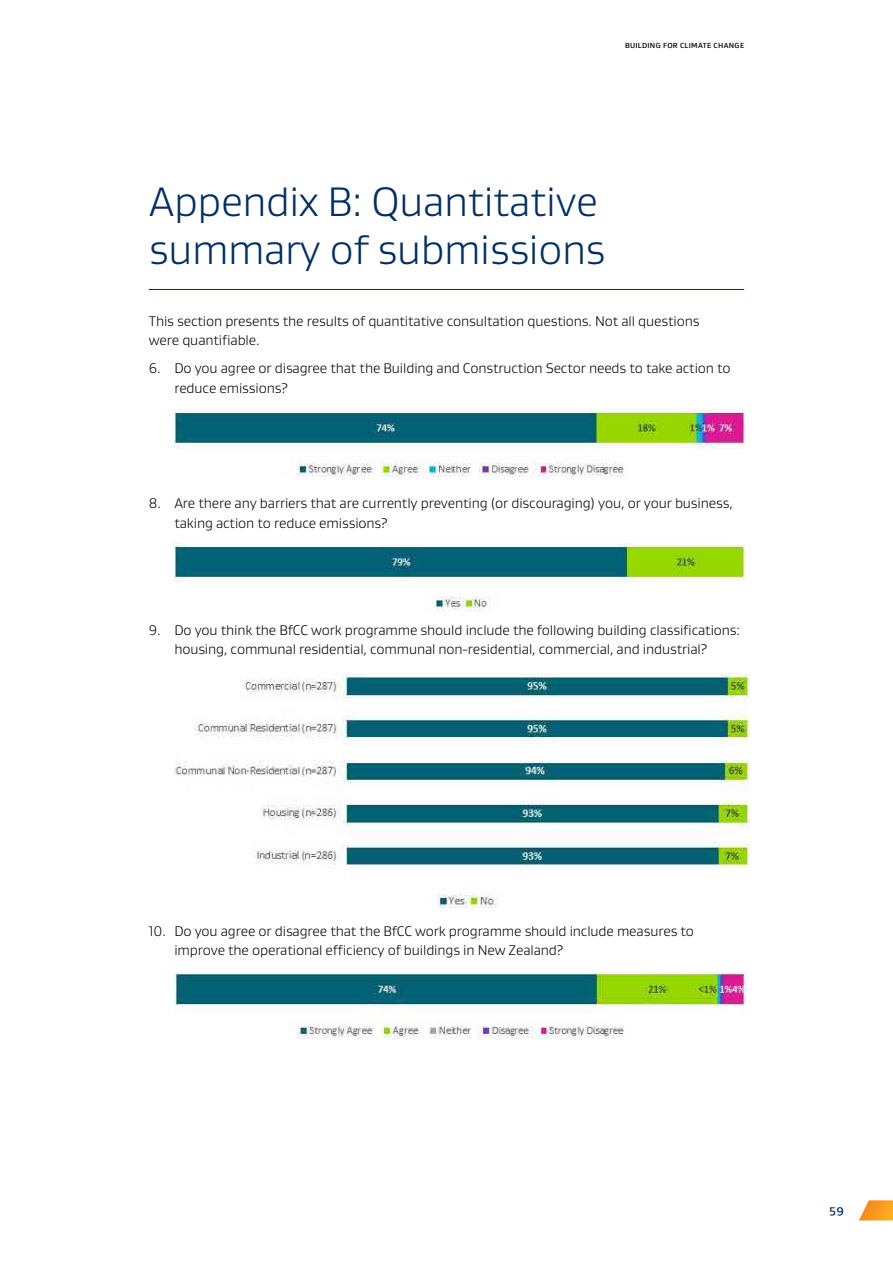
<style>
.page{position:relative;width:893px;height:1263px;background:#fff}
.page>*{position:absolute;margin:0;border:0;box-sizing:border-box;transform-origin:0 0}
.t1{font:300 42px/48px "Gustan";letter-spacing:-.01em;color:#002e63}
.t2{font:300 14.25px/19.5px "Gustan";letter-spacing:-.01em;color:#000}
.t3{font:500 12px "Gustan";color:#002e63}
.t4{font:500 7.5px "Gustan";letter-spacing:.04em;color:#000}
</style>
<div class="page">
<svg style="left:859px;top:1200px;width:34px;height:20px"></svg>
<hr style="left:149px;top:289px;width:595px;height:1px;background:#002e63">
<img style="left:174px;top:409px;width:571px;height:68px">
<img style="left:174px;top:543px;width:571px;height:68px">
<img style="left:174px;top:674px;width:574px;height:234px">
<img style="left:174px;top:972px;width:572px;height:66px">
<p class="t4" style="left:625px;top:40px;width:121px">BUILDING FOR CLIMATE CHANGE</p>
<h1 class="t1" style="left:149px;top:176px;width:458px">Appendix B: Quantitative summary of submissions</h1>
<p class="t2" style="left:149px;top:311px;width:552px">This section presents the results of quantitative consultation questions. Not all questions were quantifiable.</p>
<p class="t2" style="left:174px;top:358px;width:558px;text-indent:-26px">6. Do you agree or disagree that the Building and Construction Sector needs to take action to reduce emissions?</p>
<p class="t2" style="left:174px;top:493px;width:560px;text-indent:-26px">8. Are there any barriers that are currently preventing (or discouraging) you, or your business, taking action to reduce emissions?</p>
<p class="t2" style="left:149px;top:620px;width:593px;text-align:center">9. Do you think the BfCC work programme should include the following building classifications: housing, communal residential, communal non-residential, commercial, and industrial?</p>
<p class="t2" style="left:174px;top:921px;width:521px;text-indent:-26px">10. Do you agree or disagree that the BfCC work programme should include measures to improve the operational efficiency of buildings in New Zealand?</p>
<p class="t3" style="left:829px;top:1202px;width:16px">59</p>
</div>
